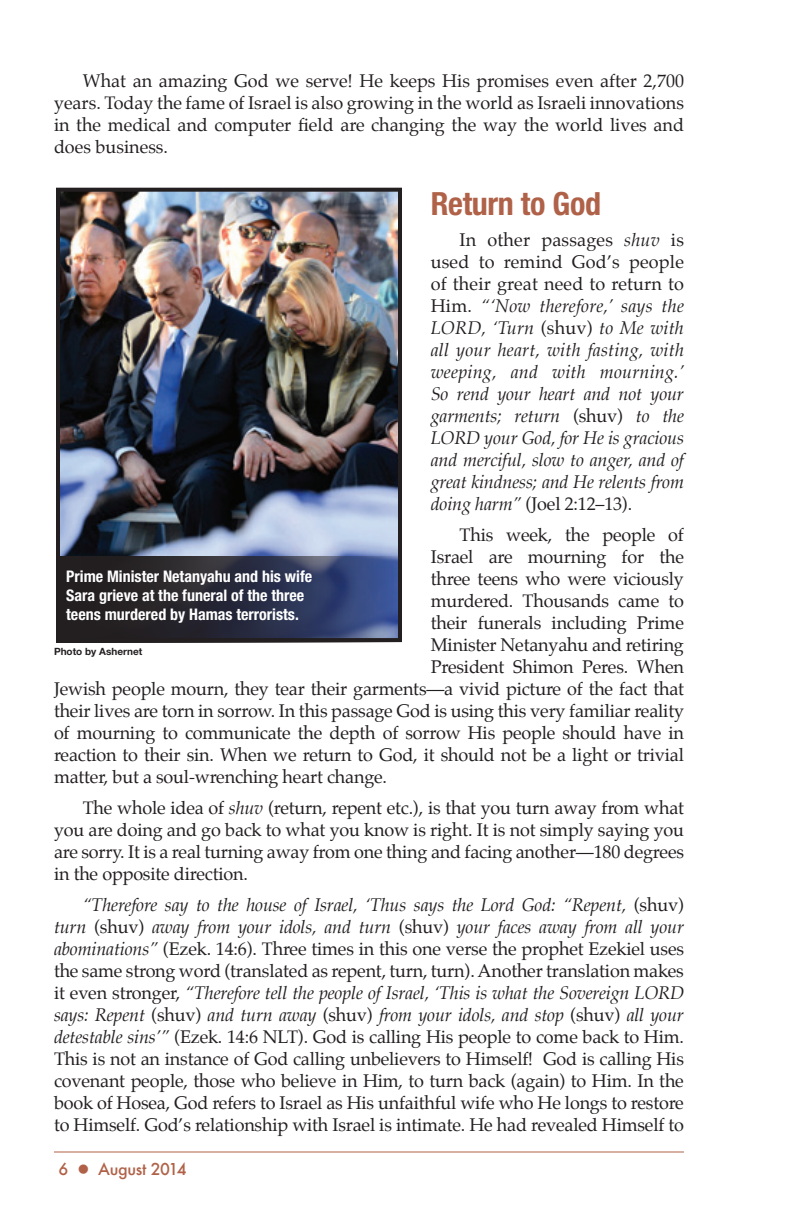
<style>
.page{position:relative;width:792px;height:1224px;background:#fff}
.page>*{position:absolute;margin:0;border:0;box-sizing:border-box;transform-origin:0 0}
.t1{font:700 condensed 32px "Helvetica Neue LT Std";letter-spacing:-.01em;color:#b06248}
.t2{font:18px/22px "Palatino";letter-spacing:-.01em;color:#231f20;text-align:justify}
.t3{font:italic 18px/22px "Palatino";letter-spacing:-.01em;color:#231f20;text-align:justify}
.t4{font:700 condensed 16px/19.2px "Helvetica Neue LT Std";color:#fff}
.t5{font:500 16px "Futura";letter-spacing:-.02em;color:#b06248}
.t6{font:700 10px "Helvetica Neue LT Std";color:#231f20}
.s1{font-style:normal}
.s2{font-style:italic}
</style>
<div class="page">
<hr style="left:54px;top:1152px;width:630px;height:1px;background:#b06248">
<img style="left:61px;top:193px;width:336px;height:363px">
<div style="left:56px;top:188px;width:346px;height:454px;border:4px solid #231f20"></div>
<svg style="left:56px;top:556px;width:346px;height:86px;background:#2c3045"></svg>
<p class="t2" style="left:54px;top:70px;width:632px;text-indent:29px">What an amazing God we serve! He keeps His promises even after 2,700 years. Today the fame of Israel is also growing in the world as Israeli innovations in the medical and computer field are changing the way the world lives and does business.</p>
<h1 class="t1" style="left:431px;top:184px;width:172px">Return to God</h1>
<p class="t3" style="left:431px;top:229px;width:255px;text-indent:29px"><span class="s1">In other passages</span> shuv <span class="s1">is used to remind God’s people of their great need to return to Him.</span> “‘Now therefore,’ says the LORD, ‘Turn <span class="s1">(shuv)</span> to Me with all your heart, with fasting, with weeping, and with mourning.’ So rend your heart and not your garments; return <span class="s1">(shuv)</span> to the LORD your God, for He is gracious and merciful, slow to anger, and of great kindness; and He relents from doing harm” <span class="s1">(Joel 2:12–13).</span></p>
<p class="t2" style="left:460px;top:524px;width:226px">This week, the people of</p>
<p class="t2" style="left:431px;top:546px;width:255px">Israel are mourning for the</p>
<p class="t2" style="left:431px;top:568px;width:255px">three teens who were viciously</p>
<p class="t2" style="left:431px;top:590px;width:255px">murdered. Thousands came to</p>
<p class="t2" style="left:431px;top:612px;width:255px">their funerals including Prime</p>
<p class="t2" style="left:431px;top:634px;width:255px">Minister Netanyahu and retiring</p>
<p class="t2" style="left:431px;top:656px;width:255px">President Shimon Peres. When</p>
<p class="t2" style="left:54px;top:678px;width:632px">Jewish people mourn, they tear their garments—a vivid picture of the fact that</p>
<p class="t2" style="left:54px;top:700px;width:632px">their lives are torn in sorrow. In this passage God is using this very familiar reality</p>
<p class="t2" style="left:54px;top:722px;width:632px">of mourning to communicate the depth of sorrow His people should have in</p>
<p class="t2" style="left:54px;top:744px;width:631px">reaction to their sin. When we return to God, it should not be a light or trivial</p>
<p class="t2" style="left:54px;top:766px;width:335px">matter, but a soul-wrenching heart change.</p>
<p class="t2" style="left:54px;top:796px;width:632px;text-indent:29px">The whole idea of <span class="s2">shuv</span> (return, repent etc.), is that you turn away from what you are doing and go back to what you know is right. It is not simply saying you are sorry. It is a real turning away from one thing and facing another—180 degrees in the opposite direction.</p>
<p class="t2" style="left:54px;top:893px;width:632px;text-indent:29px"><span class="s2">“Therefore say to the house of Israel, ‘Thus says the Lord God: “Repent,</span> (shuv) <span class="s2">turn</span> (shuv) <span class="s2">away from your idols, and turn</span> (shuv) <span class="s2">your faces away from all your abominations”</span> (Ezek. 14:6). Three times in this one verse the prophet Ezekiel uses the same strong word (translated as repent, turn, turn). Another translation makes it even stronger, <span class="s2">“Therefore tell the people of Israel, ‘This is what the Sovereign LORD says: Repent</span> (shuv) <span class="s2">and turn away</span> (shuv) <span class="s2">from your idols, and stop</span> (shuv) <span class="s2">all your detestable sins’”</span> (Ezek. 14:6 NLT). God is calling His people to come back to Him.<br>This is not an instance of God calling unbelievers to Himself! God is calling His covenant people, those who believe in Him, to turn back (again) to Him. In the book of Hosea, God refers to Israel as His unfaithful wife who He longs to restore to Himself. God’s relationship with Israel is intimate. He had revealed Himself to</p>
<p class="t4" style="left:66px;top:566px;width:247px">Prime Minister Netanyahu and his wife<br>Sara grieve at the funeral of the three teens murdered by Hamas terrorists.</p>
<p class="t6" style="left:54px;top:645px;width:90px">Photo by Ashernet</p>
<p class="t5" style="left:59px;top:1158px;width:130px">6 ● August 2014</p>
</div>
